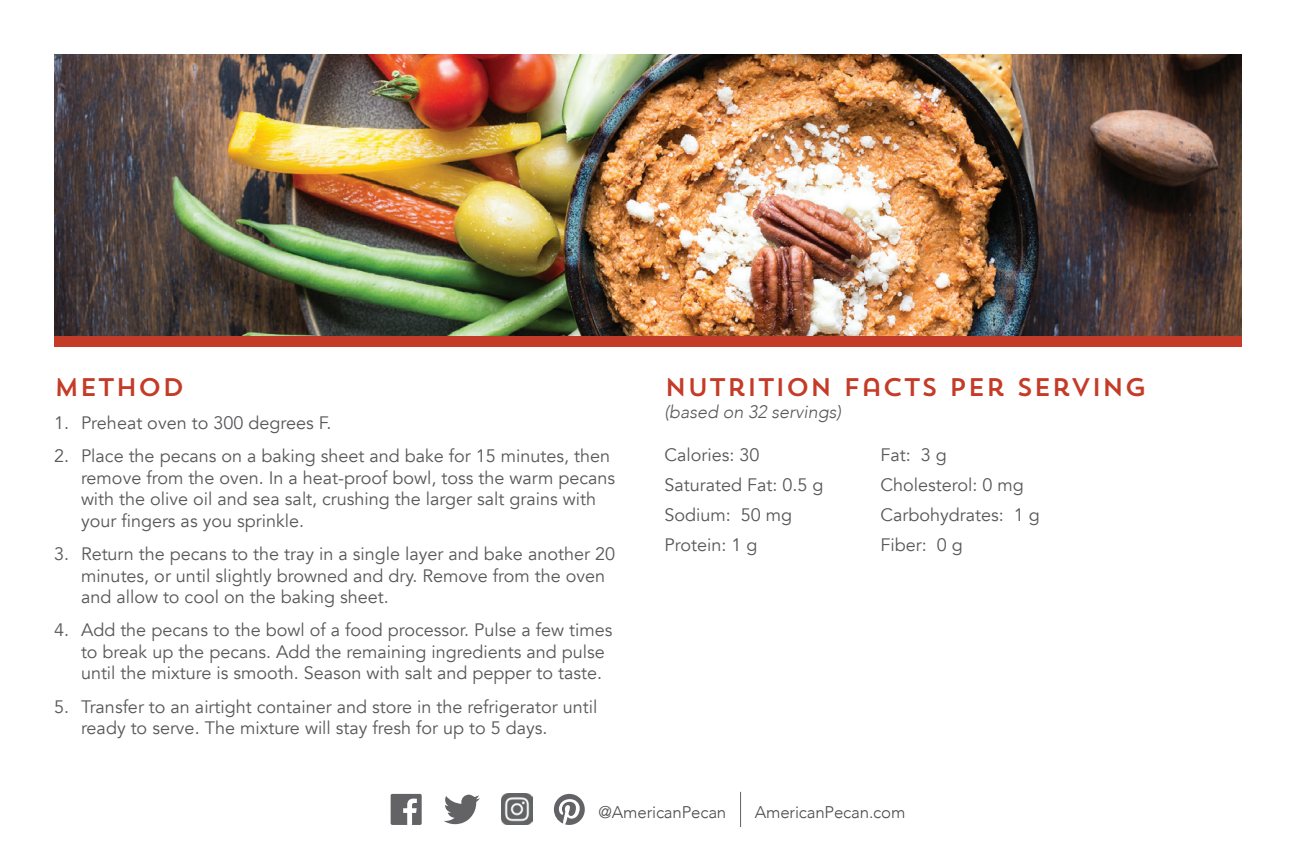
<style>
.page{position:relative;width:1296px;height:864px;background:#fff}
.page>*{position:absolute;margin:0;border:0;box-sizing:border-box;transform-origin:0 0}
.t1{font:25.5px "Trend Sans One";color:#c43b27}
.t2{font:18px/21.6px "Avenir";color:#57585a}
.t3{font:italic 300 18px "Avenir";color:#57585a}
.t4{font:300 16.8px "Avenir";letter-spacing:-.01em;color:#4b4c4d}
</style>
<div class="page">
<div style="left:54px;top:336px;width:1188px;height:10px;background:#c43b27"></div>
<img style="left:502px;top:794px;width:31px;height:31px">
<svg style="left:444px;top:795px;width:36px;height:29px"></svg>
<div style="left:391px;top:794px;width:31px;height:31px;background:#636366;border-radius:2px"></div>
<svg style="left:403px;top:799px;width:14px;height:26px"></svg>
<hr style="left:740px;top:792px;width:1px;height:35px;background:#636366">
<svg style="left:554px;top:794px;width:31px;height:31px"></svg>
<img style="left:54px;top:54px;width:1188px;height:282px">
<h1 class="t1" style="left:54px;top:371px;width:132px">METHOD</h1>
<p class="t2" style="left:54px;top:413px;width:279px">1. Preheat oven to 300 degrees F.</p>
<p class="t2" style="left:81px;top:446px;width:536px;text-indent:-27px">2. Place the pecans on a baking sheet and bake for 15 minutes, then remove from the oven. In a heat-proof bowl, toss the warm pecans with the olive oil and sea salt, crushing the larger salt grains with your fingers as you sprinkle.</p>
<p class="t2" style="left:81px;top:543px;width:536px;text-indent:-27px">3. Return the pecans to the tray in a single layer and bake another 20 minutes, or until slightly browned and dry. Remove from the oven and allow to cool on the baking sheet.</p>
<p class="t2" style="left:81px;top:620px;width:533px;text-indent:-27px">4. Add the pecans to the bowl of a food processor. Pulse a few times to break up the pecans. Add the remaining ingredients and pulse until the mixture is smooth. Season with salt and pepper to taste.</p>
<p class="t2" style="left:81px;top:696px;width:518px;text-indent:-27px">5. Transfer to an airtight container and store in the refrigerator until ready to serve. The mixture will stay fresh for up to 5 days.</p>
<h1 class="t1" style="left:664px;top:371px;width:484px">NUTRITION FACTS PER SERVING</h1>
<p class="t3" style="left:664px;top:401px;width:178px">(based on 32 servings)</p>
<p class="t2" style="left:664px;top:445px;width:97px">Calories: 30</p>
<p class="t2" style="left:880px;top:445px;width:68px">Fat: 3 g</p>
<p class="t2" style="left:664px;top:475px;width:160px">Saturated Fat: 0.5 g</p>
<p class="t2" style="left:880px;top:475px;width:145px">Cholesterol: 0 mg</p>
<p class="t2" style="left:664px;top:505px;width:129px">Sodium: 50 mg</p>
<p class="t2" style="left:880px;top:505px;width:161px">Carbohydrates: 1 g</p>
<p class="t2" style="left:664px;top:535px;width:94px">Protein: 1 g</p>
<p class="t2" style="left:880px;top:535px;width:84px">Fiber: 0 g</p>
<p class="t4" style="left:599px;top:802px;width:129px">@AmericanPecan</p>
<p class="t4" style="left:755px;top:802px;width:152px">AmericanPecan.com</p>
</div>
